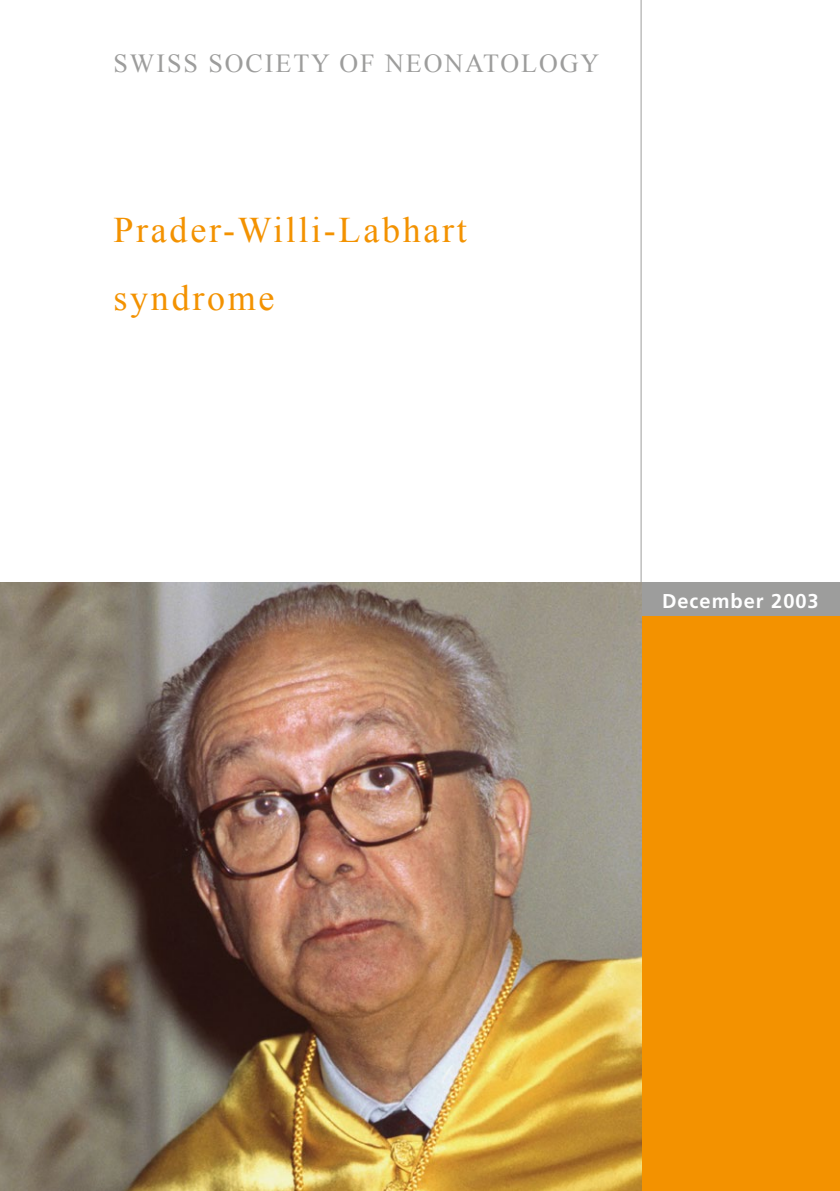
<style>
.page{position:relative;width:840px;height:1191px;background:#fff}
.page>*{position:absolute;margin:0;border:0;box-sizing:border-box;transform-origin:0 0}
.t1{font:36px/68px "Times New Roman";letter-spacing:.075em;color:#f39200}
.t2{font:26px "Times New Roman";letter-spacing:.075em;color:#9d9d9c}
.t3{font:700 20px "Frutiger LT Std";letter-spacing:.05em;color:#fff}
</style>
<div class="page">
<hr style="left:640px;top:0;width:1px;height:1191px;background:#9d9d9c">
<div style="left:641px;top:582px;width:198px;height:35px;background:#9d9d9c"></div>
<div style="left:641px;top:616px;width:198px;height:575px;background:#f39200"></div>
<img style="left:0;top:582px;width:641px;height:609px">
<p class="t2" style="left:113px;top:46px;width:487px">SWISS SOCIETY OF NEONATOLOGY</p>
<p class="t1" style="left:113px;top:195px;width:355px">Prader-Willi-Labhart syndrome</p>
<p class="t3" style="left:661px;top:589px;width:158px">December 2003</p>
</div>
